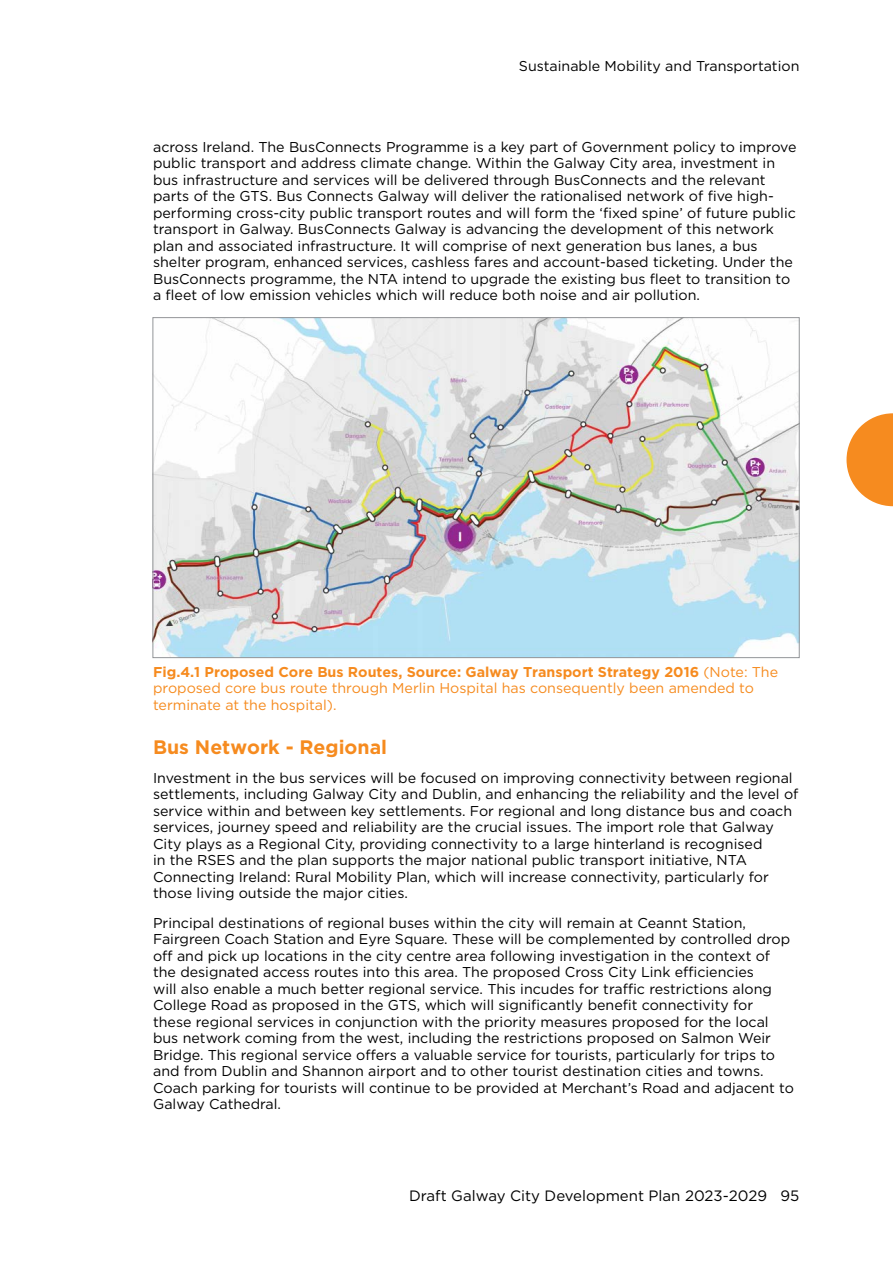
<style>
.page{position:relative;width:893px;height:1263px;background:#fff}
.page>*{position:absolute;margin:0;border:0;box-sizing:border-box;transform-origin:0 0}
.t1{font:700 19.5px "Gotham";color:#f68b1f}
.t2{font:15px "Gotham";color:#000}
.t3{font:14.25px/16.5px "Gotham";color:#000}
.t4{font:14.25px/16.5px "Gotham";color:#f68b1f}
.s1{font-weight:700}
</style>
<div class="page">
<svg style="left:846px;top:413px;width:47px;height:93px"></svg>
<img style="left:155px;top:319px;width:642px;height:337px">
<p class="t3" style="left:519px;top:57px;width:282px">Sustainable Mobility and Transportation</p>
<p class="t3" style="left:153px;top:138px;width:645px">across Ireland. The BusConnects Programme is a key part of Government policy to improve public transport and address climate change. Within the Galway City area, investment in bus infrastructure and services will be delivered through BusConnects and the relevant parts of the GTS. Bus Connects Galway will deliver the rationalised network of five high&shy;performing cross-city public transport routes and will form the ‘fixed spine’ of future public transport in Galway. BusConnects Galway is advancing the development of this network plan and associated infrastructure. It will comprise of next generation bus lanes, a bus shelter program, enhanced services, cashless fares and account-based ticketing. Under the BusConnects programme, the NTA intend to upgrade the existing bus fleet to transition to a fleet of low emission vehicles which will reduce both noise and air pollution.</p>
<p class="t4" style="left:153px;top:663px;width:627px"><span class="s1">Fig.4.1 Proposed Core Bus Routes, Source: Galway Transport Strategy 2016</span> (Note: The proposed core bus route through Merlin Hospital has consequently been amended to terminate at the hospital).</p>
<h1 class="t1" style="left:153px;top:735px;width:236px">Bus Network - Regional</h1>
<p class="t3" style="left:153px;top:769px;width:647px">Investment in the bus services will be focused on improving connectivity between regional settlements, including Galway City and Dublin, and enhancing the reliability and the level of service within and between key settlements. For regional and long distance bus and coach services, journey speed and reliability are the crucial issues. The import role that Galway City plays as a Regional City, providing connectivity to a large hinterland is recognised<br>in the RSES and the plan supports the major national public transport initiative, NTA Connecting Ireland: Rural Mobility Plan, which will increase connectivity, particularly for those living outside the major cities.</p>
<p class="t3" style="left:153px;top:914px;width:642px">Principal destinations of regional buses within the city will remain at Ceannt Station, Fairgreen Coach Station and Eyre Square. These will be complemented by controlled drop off and pick up locations in the city centre area following investigation in the context of the designated access routes into this area. The proposed Cross City Link efficiencies<br>will also enable a much better regional service. This incudes for traffic restrictions along College Road as proposed in the GTS, which will significantly benefit connectivity for these regional services in conjunction with the priority measures proposed for the local bus network coming from the west, including the restrictions proposed on Salmon Weir Bridge. This regional service offers a valuable service for tourists, particularly for trips to and from Dublin and Shannon airport and to other tourist destination cities and towns.<br>Coach parking for tourists will continue to be provided at Merchant’s Road and adjacent to Galway Cathedral.</p>
<p class="t2" style="left:409px;top:1186px;width:392px">Draft Galway City Development Plan 2023-2029 95</p>
</div>
